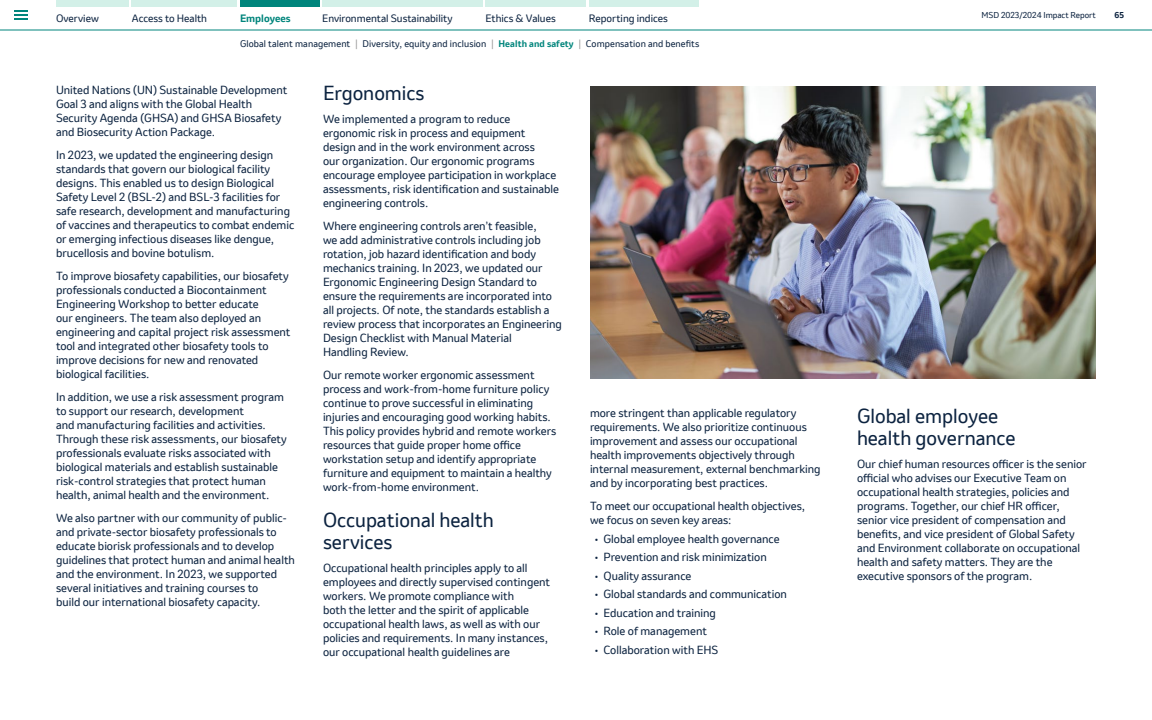
<style>
.page{position:relative;width:1152px;height:720px;background:#fff}
.page>*{position:absolute;margin:0;border:0;box-sizing:border-box;transform-origin:0 0}
.t1{font:19px/22px "Invention";color:#0c2340}
.Body{font:11px/14px "Invention";color:#0c2340}
.t2{font:10px "Invention";color:#0c2340}
.t3{font:700 10px "Invention";color:#00857c}
.t4{font:9px "Invention";letter-spacing:.01em;color:#0c2340}
.t5{font:8px "Invention";color:#0c2340}
.t6{font:700 8px "Invention";color:#0c2340}
.s1{color:#999}
.s2{font-weight:700;color:#00857c}
</style>
<div class="page">
<img style="left:590px;top:86px;width:506px;height:293px">
<div style="left:132px;top:0;width:105px;height:6px;background:#d3f0e8"></div>
<div style="left:322px;top:0;width:160px;height:6px;background:#d3f0e8"></div>
<div style="left:485px;top:0;width:101px;height:6px;background:#d3f0e8"></div>
<div style="left:589px;top:0;width:109px;height:6px;background:#d3f0e8"></div>
<div style="left:56px;top:0;width:73px;height:6px;background:#d3f0e8"></div>
<hr style="left:0;top:30px;width:1152px;height:1px;background:#00857c">
<svg style="left:15px;top:10px;width:13px;height:10px"></svg>
<div style="left:240px;top:0;width:79px;height:6px;background:#00857c"></div>
<p class="t2" style="left:56px;top:11px;width:44px">Overview</p>
<p class="t2" style="left:132px;top:11px;width:77px">Access to Health</p>
<p class="t3" style="left:240px;top:11px;width:52px">Employees</p>
<p class="t2" style="left:322px;top:11px;width:132px">Environmental Sustainability</p>
<p class="t2" style="left:485px;top:11px;width:72px">Ethics &amp; Values</p>
<p class="t2" style="left:589px;top:11px;width:81px">Reporting indices</p>
<p class="t4" style="left:240px;top:37px;width:461px">Global talent management <span class="s1">|</span> Diversity, equity and inclusion <span class="s1">|</span> <span class="s2">Health and safety</span> <span class="s1">|</span> Compensation and benefits</p>
<p class="Body" style="left:56px;top:83px;width:233px">United Nations (UN) Sustainable Development Goal 3 and aligns with the Global Health Security Agenda (GHSA) and GHSA Biosafety and Biosecurity Action Package.</p>
<p class="Body" style="left:56px;top:148px;width:240px">In 2023, we updated the engineering design standards that govern our biological facility designs. This enabled us to design Biological Safety Level 2 (BSL-2) and BSL-3 facilities for safe research, development and manufacturing of vaccines and therapeutics to combat endemic or emerging infectious diseases like dengue, brucellosis and bovine botulism.</p>
<p class="Body" style="left:56px;top:269px;width:236px">To improve biosafety capabilities, our biosafety professionals conducted a Biocontainment Engineering Workshop to better educate<br>our engineers. The team also deployed an engineering and capital project risk assessment tool and integrated other biosafety tools to improve decisions for new and renovated biological facilities.</p>
<p class="Body" style="left:56px;top:390px;width:232px">In addition, we use a risk assessment program to support our research, development<br>and manufacturing facilities and activities.<br>Through these risk assessments, our biosafety professionals evaluate risks associated with biological materials and establish sustainable risk-control strategies that protect human health, animal health and the environment.</p>
<p class="Body" style="left:56px;top:511px;width:240px">We also partner with our community of public&shy;and private-sector biosafety professionals to educate biorisk professionals and to develop guidelines that protect human and animal health and the environment. In 2023, we supported several initiatives and training courses to<br>build our international biosafety capacity.</p>
<h2 class="t1" style="left:323px;top:82px;width:103px">Ergonomics</h2>
<p class="Body" style="left:323px;top:112px;width:238px">We implemented a program to reduce ergonomic risk in process and equipment design and in the work environment across<br>our organization. Our ergonomic programs encourage employee participation in workplace assessments, risk identification and sustainable engineering controls.</p>
<p class="Body" style="left:323px;top:219px;width:241px">Where engineering controls aren’t feasible,<br>we add administrative controls including job rotation, job hazard identification and body mechanics training. In 2023, we updated our Ergonomic Engineering Design Standard to ensure the requirements are incorporated into all projects. Of note, the standards establish a review process that incorporates an Engineering Design Checklist with Manual Material<br>Handling Review.</p>
<p class="Body" style="left:323px;top:368px;width:235px">Our remote worker ergonomic assessment process and work-from-home furniture policy continue to prove successful in eliminating injuries and encouraging good working habits.<br>This policy provides hybrid and remote workers resources that guide proper home office workstation setup and identify appropriate furniture and equipment to maintain a healthy work-from-home environment.</p>
<h2 class="t1" style="left:323px;top:509px;width:172px">Occupational health services</h2>
<p class="Body" style="left:323px;top:561px;width:229px">Occupational health principles apply to all employees and directly supervised contingent workers. We promote compliance with<br>both the letter and the spirit of applicable occupational health laws, as well as with our policies and requirements. In many instances, our occupational health guidelines are</p>
<p class="Body" style="left:590px;top:406px;width:232px">more stringent than applicable regulatory requirements. We also prioritize continuous improvement and assess our occupational health improvements objectively through internal measurement, external benchmarking and by incorporating best practices.</p>
<p class="Body" style="left:590px;top:499px;width:217px">To meet our occupational health objectives, we focus on seven key areas:</p>
<p class="Body" style="left:594px;top:532px;width:187px">• Global employee health governance</p>
<p class="Body" style="left:594px;top:550px;width:174px">• Prevention and risk minimization</p>
<p class="Body" style="left:594px;top:569px;width:98px">• Quality assurance</p>
<p class="Body" style="left:594px;top:587px;width:194px">• Global standards and communication</p>
<p class="Body" style="left:594px;top:606px;width:123px">• Education and training</p>
<p class="Body" style="left:594px;top:624px;width:114px">• Role of management</p>
<p class="Body" style="left:594px;top:643px;width:125px">• Collaboration with EHS</p>
<p class="t5" style="left:982px;top:10px;width:116px">MSD 2023/2024 Impact Report</p>
<p class="t6" style="left:1115px;top:10px;width:11px">65</p>
<h2 class="t1" style="left:857px;top:405px;width:160px">Global employee health governance</h2>
<p class="Body" style="left:857px;top:457px;width:231px">Our chief human resources officer is the senior official who advises our Executive Team on occupational health strategies, policies and programs. Together, our chief HR officer, senior vice president of compensation and benefits, and vice president of Global Safety and Environment collaborate on occupational health and safety matters. They are the executive sponsors of the program.</p>
</div>
